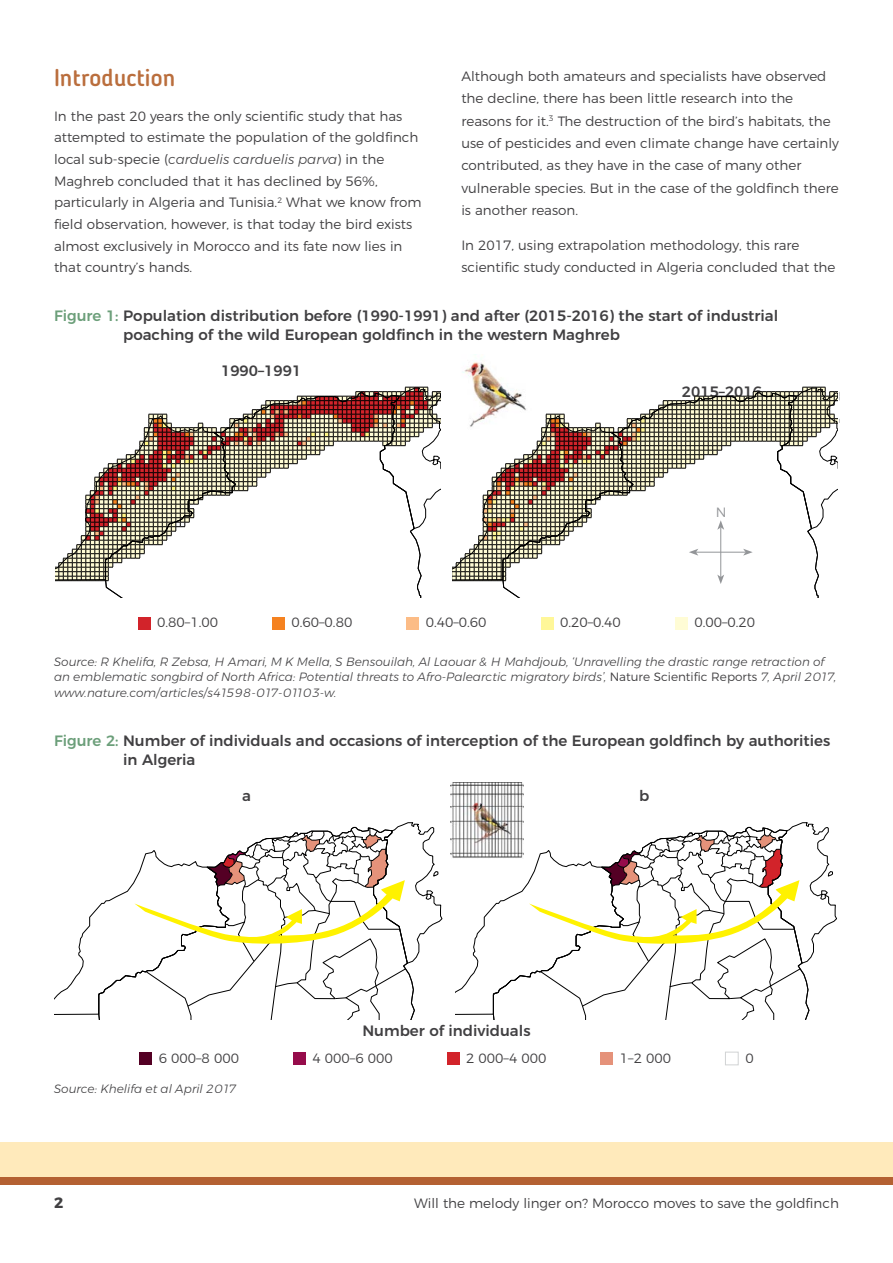
<style>
.page{position:relative;width:893px;height:1263px;background:#fff}
.page>*{position:absolute;margin:0;border:0;box-sizing:border-box;transform-origin:0 0}
.t1{font:500 24px "Blogger Sans";color:#ba6e3d}
.t2{font:500 15px/19.5px "Montserrat";color:#414042}
.t3{font:700 15px "Montserrat";color:#414042}
.t4{font:300 13.5px/22.4px "Montserrat";color:#414042}
.t5{font:300 13.5px "Montserrat";color:#939598}
.t6{font:italic 300 12px/15.8px "Montserrat";color:#414042}
.s1{font-style:italic}
.s2{color:#6c9f7a}
.s3{font-style:normal}
</style>
<div class="page">
<div style="left:0;top:1176px;width:893px;height:9px;background:#b46132"></div>
<div style="left:0;top:1142px;width:893px;height:34px;background:#ffeabb"></div>
<img style="left:462px;top:354px;width:41px;height:33px">
<div style="left:138px;top:617px;width:12px;height:12px;background:#d2232a"></div>
<div style="left:272px;top:617px;width:13px;height:12px;background:#f58220"></div>
<div style="left:406px;top:617px;width:13px;height:12px;background:#fcbc86"></div>
<div style="left:541px;top:617px;width:12px;height:12px;background:#fff799"></div>
<div style="left:675px;top:617px;width:13px;height:12px;background:#fffcd5"></div>
<svg style="left:55px;top:387px;width:783px;height:197px"></svg>
<div style="left:441px;top:385px;width:11px;height:198px;background:#fff"></div>
<svg style="left:54px;top:822px;width:783px;height:197px"></svg>
<div style="left:139px;top:1052px;width:13px;height:13px;background:#540024"></div>
<div style="left:293px;top:1052px;width:13px;height:13px;background:#960c4b"></div>
<div style="left:447px;top:1052px;width:12px;height:13px;background:#d2232a"></div>
<div style="left:600px;top:1052px;width:13px;height:13px;background:#e5927a"></div>
<div style="left:725px;top:1052px;width:14px;height:13px;background:#fff;border:1px solid #d1d3d4"></div>
<img style="left:451px;top:782px;width:73px;height:77px">
<h1 class="t1" style="left:54px;top:64px;width:123px">Introduction</h1>
<p class="t4" style="left:54px;top:104px;width:369px;line-height:21.6px">In the past 20 years the only scientific study that has attempted to estimate the population of the goldfinch local sub-specie (<span class="s1">carduelis carduelis parva</span>) in the Maghreb concluded that it has declined by 56%, particularly in Algeria and Tunisia.<sup>2</sup> What we know from field observation, however, is that today the bird exists almost exclusively in Morocco and its fate now lies in that country’s hands.</p>
<p class="t4" style="left:461px;top:64px;width:379px">Although both amateurs and specialists have observed the decline, there has been little research into the reasons for it.<sup>3</sup> The destruction of the bird’s habitats, the use of pesticides and even climate change have certainly contributed, as they have in the case of many other vulnerable species. But in the case of the goldfinch there is another reason.</p>
<p class="t4" style="left:461px;top:233px;width:376px">In 2017, using extrapolation methodology, this rare scientific study conducted in Algeria concluded that the</p>
<p class="t2" style="left:123px;top:304px;width:657px;text-indent:-69px"><span class="s2">Figure 1:</span> Population distribution before (1990-1991) and after (2015-2016) the start of industrial poaching of the wild European goldfinch in the western Maghreb</p>
<p class="t2" style="left:221px;top:360px;width:82px">1990–1991</p>
<p class="t2" style="left:682px;top:380px;width:82px">2015–2016</p>
<p class="t5" style="left:716px;top:501px;width:12px">N</p>
<p class="t4" style="left:157px;top:610px;width:62px">0.80–1.00</p>
<p class="t4" style="left:292px;top:610px;width:62px">0.60–0.80</p>
<p class="t4" style="left:426px;top:610px;width:62px">0.40–0.60</p>
<p class="t4" style="left:560px;top:610px;width:62px">0.20–0.40</p>
<p class="t4" style="left:694px;top:610px;width:62px">0.00–0.20</p>
<p class="t6" style="left:54px;top:653px;width:784px">Source: R Khelifa, R Zebsa, H Amari, M K Mella, S Bensouilah, Al Laouar &amp; H Mahdjoub, ‘Unravelling the drastic range retraction of an emblematic songbird of North Africa: Potential threats to Afro-Palearctic migratory birds’, <span class="s3">Nature Scientific Reports</span> 7, April 2017, www.nature.com/articles/s41598-017-01103-w.</p>
<p class="t2" style="left:123px;top:730px;width:709px;text-indent:-69px"><span class="s2">Figure 2:</span> Number of individuals and occasions of interception of the European goldfinch by authorities in Algeria</p>
<p class="t2" style="left:242px;top:785px;width:10px">a</p>
<p class="t2" style="left:639px;top:785px;width:12px">b</p>
<p class="t2" style="left:362px;top:1019px;width:170px">Number of individuals</p>
<p class="t4" style="left:159px;top:1046px;width:82px">6 000–8 000</p>
<p class="t4" style="left:313px;top:1046px;width:82px">4 000–6 000</p>
<p class="t4" style="left:466px;top:1046px;width:82px">2 000–4 000</p>
<p class="t4" style="left:620px;top:1046px;width:53px">1–2 000</p>
<p class="t4" style="left:745px;top:1046px;width:10px">0</p>
<p class="t6" style="left:54px;top:1080px;width:184px">Source: Khelifa et al April 2017</p>
<p class="t3" style="left:54px;top:1190px;width:11px">2</p>
<p class="t4" style="left:414px;top:1191px;width:426px">Will the melody linger on? Morocco moves to save the goldfinch</p>
</div>
